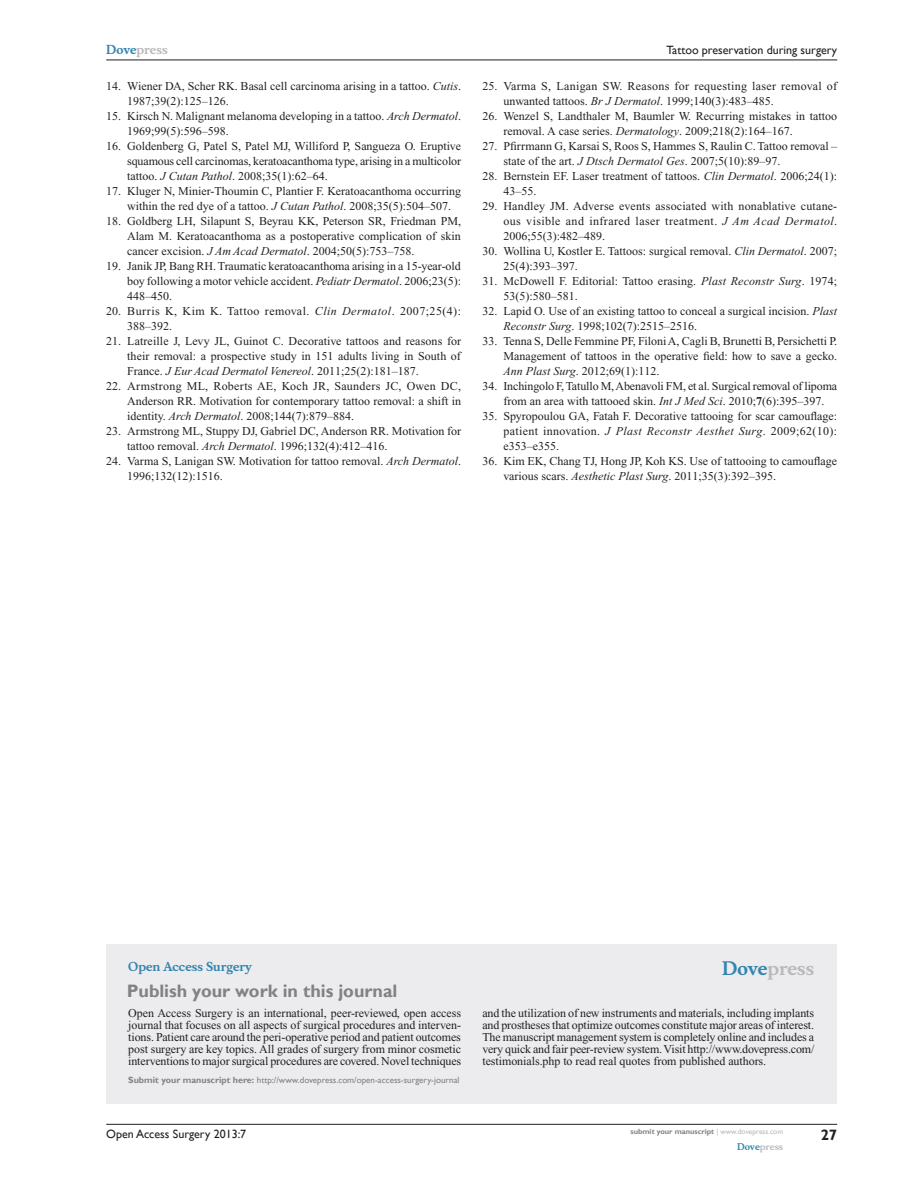
<style>
.page{position:relative;width:918px;height:1188px;background:#fff}
.page>*{position:absolute;margin:0;border:0;box-sizing:border-box;transform-origin:0 0}
.PromBx-H1{font:700 18px "Gill Sans";color:#808285}
.PromBx-Brand{font:700 18px "Musee";color:#b8b9bc}
.t1{font:700 15px "Gill Sans";color:#231f20}
.RefNL2{font:12px/15px "Times New Roman";color:#231f20}
.PromBx-Tx{font:12px/12px "Times New Roman";letter-spacing:-.01em;color:#231f20;text-align:justify}
.RefNL2-2{font:12px/15px "Times New Roman";letter-spacing:.025em;color:#231f20}
.RefNL2-3{font:12px/15px "Times New Roman";letter-spacing:.035em;color:#231f20}
.t2{font:12px "Gill Sans";color:#231f20}
.PromBx-JrnlName{font:700 12px "Musee";color:#3485ae}
.t3{font:700 12px "Musee";color:#b8b9bc}
.PromBx-SubmitMssWebA{font:9px "Gill Sans";color:#808285}
.t4{font:700 9px "Musee";color:#b8b9bc}
.t5{font:700 7.5px "Gill Sans";color:#808285}
.s1{color:#3485ae}
.s2{font-style:italic}
.s3{font-weight:700}
.s4{font-weight:400;color:#b8b9bc}
</style>
<div class="page">
<div style="left:106px;top:944px;width:731px;height:159px;background:#ececee"></div>
<hr style="left:106px;top:1124px;width:731px;height:1px;background:#231f20">
<hr style="left:106px;top:60px;width:731px;height:1px;background:#231f20">
<p class="t3" style="left:106px;top:43px;width:63px"><span class="s1">Dove</span>press</p>
<p class="RefNL2" style="left:127px;top:79px;width:335px;text-indent:-21px">14. Wiener DA, Scher RK. Basal cell carcinoma arising in a tattoo. <span class="s2">Cutis</span>.<br>1987;39(2):125–126.</p>
<p class="RefNL2" style="left:127px;top:109px;width:335px;text-indent:-21px">15. Kirsch N. Malignant melanoma developing in a tattoo. <span class="s2">Arch Dermatol</span>.<br>1969;99(5):596–598.</p>
<p class="RefNL2" style="left:127px;top:139px;width:335px;text-align:justify;text-indent:-21px">16. Goldenberg G, Patel S, Patel MJ, Williford P, Sangueza O. Eruptive squamous cell carcinomas, keratoacanthoma type, arising in a multicolor tattoo. <span class="s2">J Cutan Pathol</span>. 2008;35(1):62–64.</p>
<p class="RefNL2" style="left:127px;top:184px;width:335px;text-indent:-21px">17. Kluger N, Minier-Thoumin C, Plantier F. Keratoacanthoma occurring within the red dye of a tattoo. <span class="s2">J Cutan Pathol</span>. 2008;35(5):504–507.</p>
<p class="RefNL2" style="left:127px;top:214px;width:335px;text-align:justify;text-indent:-21px">18. Goldberg LH, Silapunt S, Beyrau KK, Peterson SR, Friedman PM, Alam M. Keratoacanthoma as a postoperative complication of skin cancer excision. <span class="s2">J Am Acad Dermatol</span>. 2004;50(5):753–758.</p>
<p class="RefNL2" style="left:127px;top:259px;width:335px;text-align:justify;text-indent:-21px">19. Janik JP, Bang RH. Traumatic keratoacanthoma arising in a 15-year-old boy following a motor vehicle accident. <span class="s2">Pediatr Dermatol</span>. 2006;23(5):<br>448–450.</p>
<p class="RefNL2-3" style="left:127px;top:304px;width:335px;text-indent:-21px">20. Burris K, Kim K. Tattoo removal. <span class="s2">Clin Dermatol</span>. 2007;25(4):<br>388–392.</p>
<p class="RefNL2" style="left:127px;top:334px;width:335px;text-align:justify;text-indent:-21px">21. Latreille J, Levy JL, Guinot C. Decorative tattoos and reasons for their removal: a prospective study in 151 adults living in South of France. <span class="s2">J Eur Acad Dermatol Venereol</span>. 2011;25(2):181–187.</p>
<p class="RefNL2" style="left:127px;top:379px;width:335px;text-align:justify;text-indent:-21px">22. Armstrong ML, Roberts AE, Koch JR, Saunders JC, Owen DC, Anderson RR. Motivation for contemporary tattoo removal: a shift in identity. <span class="s2">Arch Dermatol</span>. 2008;144(7):879–884.</p>
<p class="RefNL2" style="left:127px;top:424px;width:335px;text-indent:-21px">23. Armstrong ML, Stuppy DJ, Gabriel DC, Anderson RR. Motivation for tattoo removal. <span class="s2">Arch Dermatol</span>. 1996;132(4):412–416.</p>
<p class="RefNL2" style="left:127px;top:454px;width:335px;text-indent:-21px">24. Varma S, Lanigan SW. Motivation for tattoo removal. <span class="s2">Arch Dermatol</span>.<br>1996;132(12):1516.</p>
<p class="t2" style="left:667px;top:43px;width:172px">Tattoo preservation during surgery</p>
<p class="RefNL2-2" style="left:503px;top:79px;width:335px;text-indent:-21px">25. Varma S, Lanigan SW. Reasons for requesting laser removal of unwanted tattoos. <span class="s2">Br J Dermatol</span>. 1999;140(3):483–485.</p>
<p class="RefNL2" style="left:503px;top:109px;width:335px;text-indent:-21px">26. Wenzel S, Landthaler M, Baumler W. Recurring mistakes in tattoo removal. A case series. <span class="s2">Dermatology</span>. 2009;218(2):164–167.</p>
<p class="RefNL2" style="left:503px;top:139px;width:335px;text-indent:-21px">27. Pfirrmann G, Karsai S, Roos S, Hammes S, Raulin C. Tattoo removal – state of the art. <span class="s2">J Dtsch Dermatol Ges</span>. 2007;5(10):89–97.</p>
<p class="RefNL2" style="left:503px;top:169px;width:335px;text-indent:-21px">28. Bernstein EF. Laser treatment of tattoos. <span class="s2">Clin Dermatol</span>. 2006;24(1):<br>43–55.</p>
<p class="RefNL2" style="left:503px;top:199px;width:335px;text-align:justify;text-indent:-21px">29. Handley JM. Adverse events associated with nonablative cutane&shy;ous visible and infrared laser treatment. <span class="s2">J Am Acad Dermatol</span>.<br>2006;55(3):482–489.</p>
<p class="RefNL2" style="left:503px;top:244px;width:335px;text-indent:-21px">30. Wollina U, Kostler E. Tattoos: surgical removal. <span class="s2">Clin Dermatol</span>. 2007;<br>25(4):393–397.</p>
<p class="RefNL2" style="left:503px;top:274px;width:335px;text-indent:-21px">31. McDowell F. Editorial: Tattoo erasing. <span class="s2">Plast Reconstr Surg</span>. 1974;<br>53(5):580–581.</p>
<p class="RefNL2" style="left:503px;top:304px;width:335px;text-indent:-21px">32. Lapid O. Use of an existing tattoo to conceal a surgical incision. <span class="s2">Plast<br>Reconstr Surg</span>. 1998;102(7):2515–2516.</p>
<p class="RefNL2" style="left:503px;top:334px;width:335px;text-align:justify;text-indent:-21px">33. Tenna S, Delle Femmine PF, Filoni A, Cagli B, Brunetti B, Persichetti P.<br>Management of tattoos in the operative field: how to save a gecko.<br><span class="s2">Ann Plast Surg</span>. 2012;69(1):112.</p>
<p class="RefNL2" style="left:503px;top:379px;width:335px;text-indent:-21px">34. Inchingolo F,Tatullo M,Abenavoli FM, et al. Surgical removal of lipoma from an area with tattooed skin. <span class="s2">Int J Med Sci</span>. 2010;<span class="s3">7</span>(6):395–397.</p>
<p class="RefNL2" style="left:503px;top:409px;width:335px;text-align:justify;text-indent:-21px">35. Spyropoulou GA, Fatah F. Decorative tattooing for scar camouflage: patient innovation. <span class="s2">J Plast Reconstr Aesthet Surg</span>. 2009;62(10): e353–e355.</p>
<p class="RefNL2" style="left:503px;top:454px;width:335px;text-indent:-21px">36. Kim EK, Chang TJ, Hong JP, Koh KS. Use of tattooing to camouflage various scars. <span class="s2">Aesthetic Plast Surg</span>. 2011;35(3):392–395.</p>
<p class="PromBx-JrnlName" style="left:128px;top:959px;width:125px">Open Access Surgery</p>
<p class="PromBx-H1" style="left:127px;top:980px;width:272px">Publish your work in this journal</p>
<p class="PromBx-Brand" style="left:722px;top:958px;width:94px"><span class="s1">Dove</span>press</p>
<p class="PromBx-Tx" style="left:128px;top:1007px;width:335px">Open Access Surgery is an international, peer-reviewed, open access journal that focuses on all aspects of surgical procedures and interven&shy;tions. Patient care around the peri-operative period and patient outcomes post surgery are key topics. All grades of surgery from minor cosmetic interventions to major surgical procedures are covered. Novel techniques</p>
<p class="PromBx-Tx" style="left:482px;top:1007px;width:333px">and the utilization of new instruments and materials, including implants and prostheses that optimize outcomes constitute major areas of interest.<br>The manuscript management system is completely online and includes a very quick and fair peer-review system. Visit http://www.dovepress.com/ testimonials.php to read real quotes from published authors.</p>
<p class="PromBx-SubmitMssWebA" style="left:128px;top:1075px;width:333px"><span class="s3">Submit your manuscript here:</span> http://www.dovepress.com/open-access-surgery-journal</p>
<p class="t2" style="left:106px;top:1127px;width:142px">Open Access Surgery 2013:7</p>
<p class="t5" style="left:631px;top:1127px;width:154px">submit your manuscript <span class="s4">| www.dovepress.com</span></p>
<p class="t4" style="left:737px;top:1141px;width:48px"><span class="s1">Dove</span>press</p>
<p class="t1" style="left:821px;top:1126px;width:18px">27</p>
</div>
